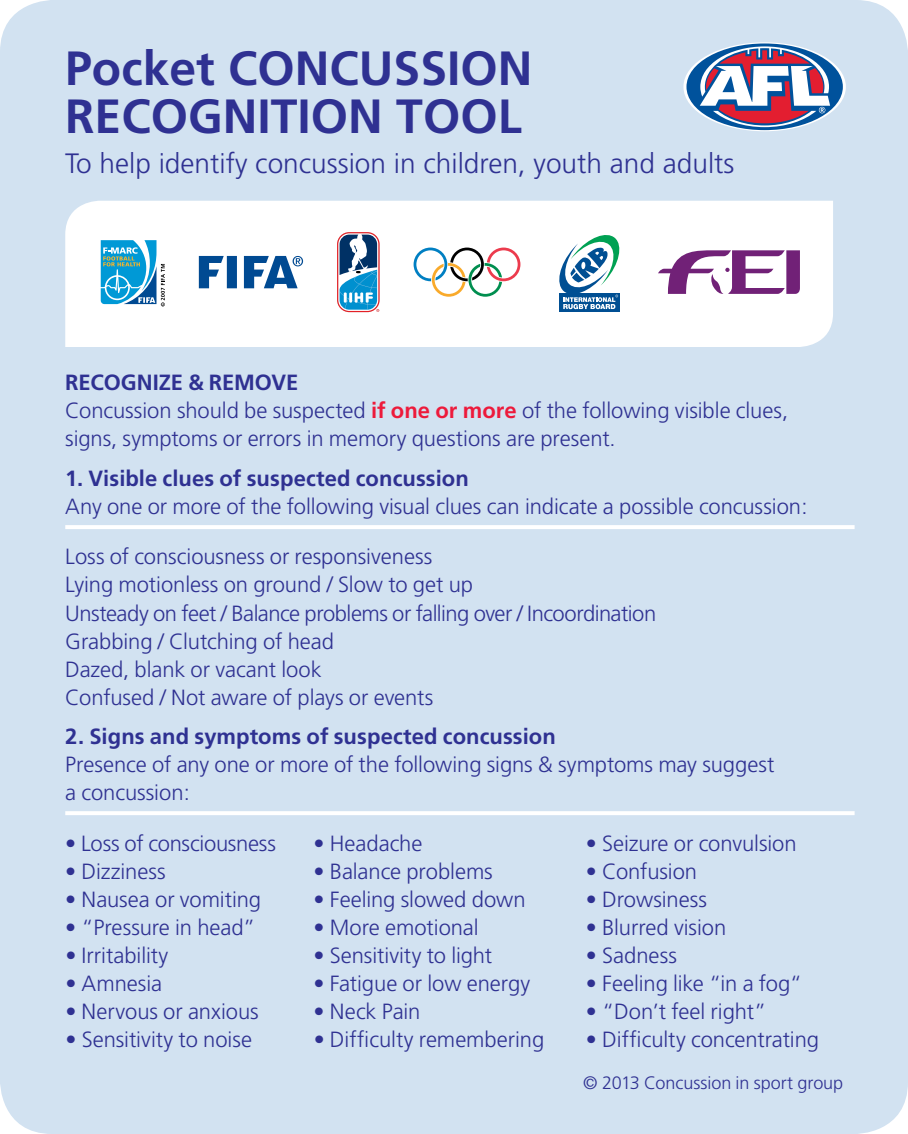
<style>
.page{position:relative;width:908px;height:1134px;background:#fff}
.page>*{position:absolute;margin:0;border:0;box-sizing:border-box;transform-origin:0 0}
.t1{font:700 48px "Frutiger CE";color:#2f3192}
.t2{font:300 28px "Frutiger CE";color:#2f3192}
.t3{font:300 22px/28px "Frutiger CE";letter-spacing:-.005em;color:#2f3192}
.t4{font:700 22px "Frutiger CE";letter-spacing:.005em;color:#2f3192}
.t5{font:300 18px "Frutiger CE";letter-spacing:-.005em;color:#2f3192}
.s1{font-weight:700}
.s2{font-weight:700;color:#ed1a3b}
</style>
<div class="page">
<div style="left:0;top:0;width:907px;height:1134px;background:#d2e2f1;border-radius:52px"></div>
<div style="left:65px;top:201px;width:767px;height:146px;background:#fff"></div>
<svg style="left:199px;top:256px;width:25px;height:32px"></svg>
<div style="left:227px;top:256px;width:10px;height:32px;background:#004a92"></div>
<svg style="left:244px;top:256px;width:59px;height:32px;background:#6692bd"></svg>
<svg style="left:98px;top:238px;width:67px;height:68px;background:#65b7d7"></svg>
<div style="left:554px;top:231px;width:69px;height:86px;background:#fff"></div>
<div style="left:559px;top:293px;width:60px;height:19px;background:#004f93"></div>
<svg style="left:559px;top:235px;width:61px;height:74px"></svg>
<svg style="left:413px;top:248px;width:107px;height:49px;background:#d9dad5"></svg>
<svg style="left:337px;top:232px;width:42px;height:80px;background:#6793b5"></svg>
<svg style="left:657px;top:250px;width:142px;height:44px;background:#bd97bf"></svg>
<svg style="left:683px;top:42px;width:162px;height:89px"></svg>
<div style="left:686px;top:43px;width:156px;height:87px;background:#00529c;border-radius:50%"></div>
<svg style="left:699px;top:46px;width:130px;height:81px"></svg>
<hr style="left:65px;top:525px;width:789px;height:4px;background:#fff">
<hr style="left:65px;top:811px;width:789px;height:4px;background:#fff">
<h1 class="t1" style="left:65px;top:40px;width:226px">Pocket Conc</h1>
<h1 class="t1" style="left:359px;top:40px;width:63px">ussion</h1>
<h1 class="t1" style="left:65px;top:88px;width:59px">Recogni</h1>
<h1 class="t1" style="left:271px;top:88px;width:54px">tion</h1>
<h1 class="t1" style="left:396px;top:88px;width:34px">Too</h1>
<h1 class="t1" style="left:497px;top:88px;width:15px">l</h1>
<p class="t2" style="left:65px;top:147px;width:670px">To help identify concussion in children, youth and adults</p>
<p class="t3" style="left:65px;top:369px;width:724px"><span class="s1">RECOGNIZE &amp; REMOVE<br></span>Concussion should be suspected <span class="s2">if one or more</span> of the following visible clues, signs, symptoms or errors in memory questions are present.</p>
<p class="t4" style="left:65px;top:465px;width:405px">1. Visible clues of suspected concussion</p>
<p class="t3" style="left:65px;top:492px;width:743px">Any one or more of the following visual clues can indicate a possible concussion:</p>
<p class="t3" style="left:65px;top:543px;width:592px">Loss of consciousness or responsiveness<br>Lying motionless on ground / Slow to get up<br>Unsteady on feet / Balance problems or falling over / Incoordination Grabbing / Clutching of head<br>Dazed, blank or vacant look<br>Confused / Not aware of plays or events</p>
<p class="t4" style="left:65px;top:723px;width:492px">2. Signs and symptoms of suspected concussion</p>
<p class="t3" style="left:65px;top:750px;width:710px">Presence of any one or more of the following signs &amp; symptoms may suggest a concussion:</p>
<p class="t3" style="left:65px;top:829px;width:212px">• Loss of consciousness</p>
<p class="t3" style="left:313px;top:829px;width:110px">• Headache</p>
<p class="t3" style="left:585px;top:829px;width:212px">• Seizure or convulsion</p>
<p class="t3" style="left:65px;top:857px;width:102px">• Dizziness</p>
<p class="t3" style="left:313px;top:857px;width:181px">• Balance problems</p>
<p class="t3" style="left:585px;top:857px;width:113px">• Confusion</p>
<p class="t3" style="left:65px;top:885px;width:197px">• Nausea or vomiting</p>
<p class="t3" style="left:313px;top:885px;width:213px">• Feeling slowed down</p>
<p class="t3" style="left:585px;top:885px;width:123px">• Drowsiness</p>
<p class="t3" style="left:65px;top:913px;width:192px">• “Pressure in head”</p>
<p class="t3" style="left:313px;top:913px;width:167px">• More emotional</p>
<p class="t3" style="left:585px;top:913px;width:142px">• Blurred vision</p>
<p class="t3" style="left:65px;top:941px;width:104px">• Irritability</p>
<p class="t3" style="left:313px;top:941px;width:180px">• Sensitivity to light</p>
<p class="t3" style="left:585px;top:941px;width:92px">• Sadness</p>
<p class="t3" style="left:65px;top:969px;width:98px">• Amnesia</p>
<p class="t3" style="left:313px;top:969px;width:218px">• Fatigue or low energy</p>
<p class="t3" style="left:585px;top:969px;width:217px">• Feeling like “in a fog“</p>
<p class="t3" style="left:65px;top:997px;width:195px">• Nervous or anxious</p>
<p class="t3" style="left:313px;top:997px;width:108px">• Neck Pain</p>
<p class="t3" style="left:585px;top:997px;width:182px">• “Don’t feel right”</p>
<p class="t3" style="left:65px;top:1025px;width:188px">• Sensitivity to noise</p>
<p class="t3" style="left:313px;top:1025px;width:232px">• Difficulty remembering</p>
<p class="t3" style="left:585px;top:1025px;width:234px">• Difficulty concentrating</p>
<p class="t5" style="left:583px;top:1072px;width:261px">© 2013 Concussion in sport group</p>
</div>
